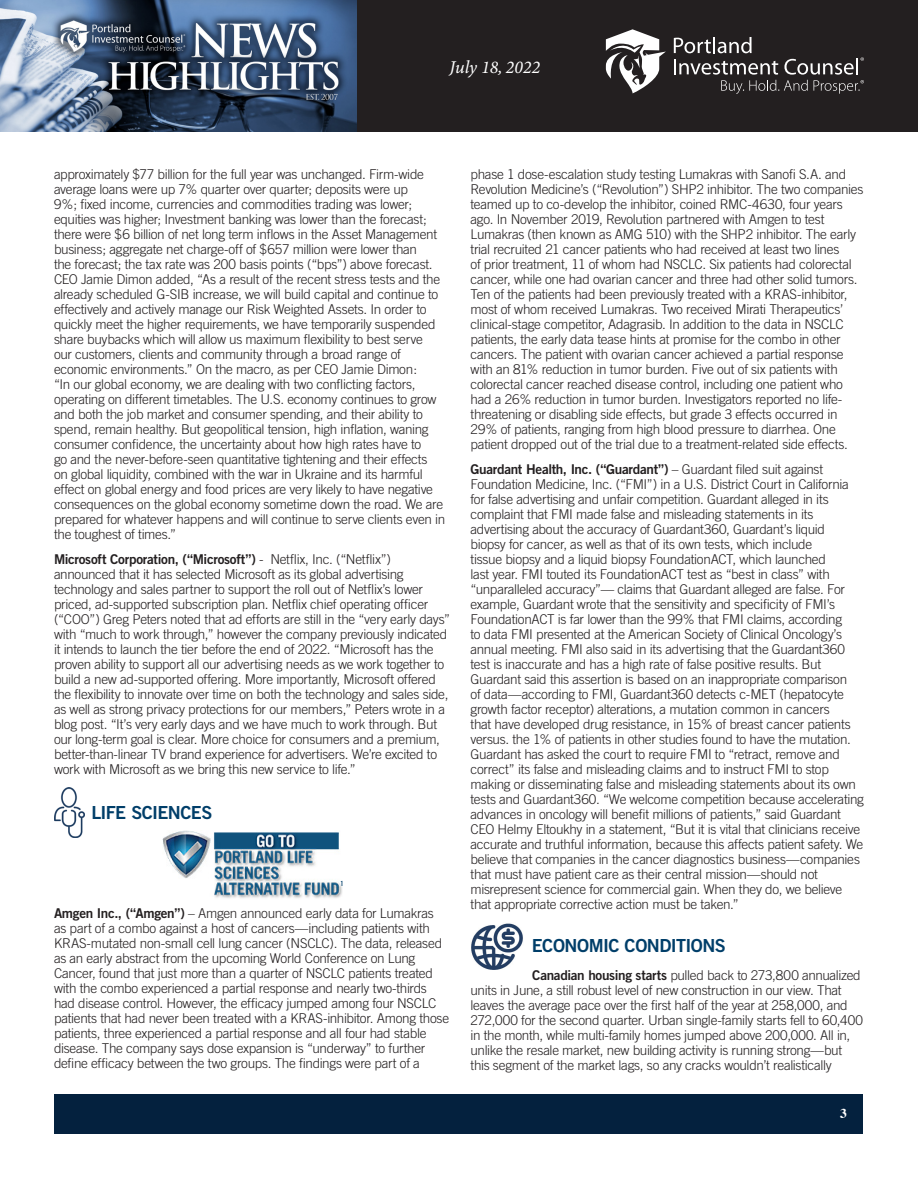
<style>
.page{position:relative;width:918px;height:1188px;background:#fff}
.page>*{position:absolute;margin:0;border:0;box-sizing:border-box;transform-origin:0 0}
.Article_-_Body{font:18px "Trade Gothic Bold Two";letter-spacing:-.03em;color:#003e69}
.t1{font:italic 18px "Minion Variable Concept";color:#fff}
.Article_-_Body-2{font:300 13.5px/15px "Trade Gothic";letter-spacing:-.02em;color:#231f20}
.t2{font:700 13.5px "Times";color:#fff}
.t3{font:7.05px "Trade Gothic Bold Cond Twenty";color:#003e69}
.s1{font-family:"Trade Gothic Bold Two";font-weight:400}
</style>
<div class="page">
<div style="left:356px;top:0;width:562px;height:132px;background:#231f20"></div>
<img style="left:0;top:0;width:356px;height:132px">
<svg style="left:674px;top:37px;width:190px;height:57px"></svg>
<svg style="left:606px;top:29px;width:60px;height:64px"></svg>
<div style="left:55px;top:1094px;width:808px;height:39px;background:#04213e"></div>
<img style="left:54px;top:787px;width:31px;height:51px">
<img style="left:163px;top:830px;width:179px;height:68px">
<img style="left:471px;top:923px;width:52px;height:47px">
<h1 class="t1" style="left:450px;top:55px;width:92px">July 18, 2022</h1>
<p class="Article_-_Body-2" style="left:54px;top:167px;width:393px">approximately $77 billion for the full year was unchanged. Firm-wide average loans were up 7% quarter over quarter; deposits were up<br>9%; fixed income, currencies and commodities trading was lower; equities was higher; Investment banking was lower than the forecast; there were $6 billion of net long term inflows in the Asset Management business; aggregate net charge-off of $657 million were lower than<br>the forecast; the tax rate was 200 basis points (“bps”) above forecast.<br>CEO Jamie Dimon added, “As a result of the recent stress tests and the already scheduled G-SIB increase, we will build capital and continue to effectively and actively manage our Risk Weighted Assets. In order to quickly meet the higher requirements, we have temporarily suspended share buybacks which will allow us maximum flexibility to best serve<br>our customers, clients and community through a broad range of economic environments.” On the macro, as per CEO Jamie Dimon:<br>“In our global economy, we are dealing with two conflicting factors, operating on different timetables. The U.S. economy continues to grow and both the job market and consumer spending, and their ability to spend, remain healthy. But geopolitical tension, high inflation, waning consumer confidence, the uncertainty about how high rates have to<br>go and the never-before-seen quantitative tightening and their effects<br>on global liquidity, combined with the war in Ukraine and its harmful effect on global energy and food prices are very likely to have negative consequences on the global economy sometime down the road. We are prepared for whatever happens and will continue to serve clients even in the toughest of times.”</p>
<p class="Article_-_Body-2" style="left:54px;top:551px;width:398px"><span class="s1">Microsoft Corporation, (“Microsoft”)</span> - Netflix, Inc. (“Netflix”) announced that it has selected Microsoft as its global advertising technology and sales partner to support the roll out of Netflix’s lower priced, ad-supported subscription plan. Netflix chief operating officer (“COO”) Greg Peters noted that ad efforts are still in the “very early days” with “much to work through,” however the company previously indicated it intends to launch the tier before the end of 2022. “Microsoft has the proven ability to support all our advertising needs as we work together to build a new ad-supported offering. More importantly, Microsoft offered the flexibility to innovate over time on both the technology and sales side, as well as strong privacy protections for our members,” Peters wrote in a blog post. “It’s very early days and we have much to work through. But our long-term goal is clear. More choice for consumers and a premium, better-than-linear TV brand experience for advertisers. We’re excited to work with Microsoft as we bring this new service to life.”</p>
<p class="Article_-_Body" style="left:91px;top:802px;width:122px">LIFE SCIENCES</p>
<p class="t3" style="left:341px;top:879px;width:5px">1</p>
<p class="Article_-_Body-2" style="left:54px;top:906px;width:397px"><span class="s1">Amgen Inc., (“Amgen”)</span> – Amgen announced early data for Lumakras as part of a combo against a host of cancers—including patients with KRAS-mutated non-small cell lung cancer (NSCLC). The data, released as an early abstract from the upcoming World Conference on Lung Cancer, found that just more than a quarter of NSCLC patients treated with the combo experienced a partial response and nearly two-thirds had disease control. However, the efficacy jumped among four NSCLC patients that had never been treated with a KRAS-inhibitor. Among those patients, three experienced a partial response and all four had stable disease. The company says dose expansion is “underway” to further define efficacy between the two groups. The findings were part of a</p>
<p class="Article_-_Body-2" style="left:471px;top:167px;width:395px">phase 1 dose-escalation study testing Lumakras with Sanofi S.A. and Revolution Medicine’s (“Revolution”) SHP2 inhibitor. The two companies teamed up to co-develop the inhibitor, coined RMC-4630, four years ago. In November 2019, Revolution partnered with Amgen to test Lumakras (then known as AMG 510) with the SHP2 inhibitor. The early trial recruited 21 cancer patients who had received at least two lines<br>of prior treatment, 11 of whom had NSCLC. Six patients had colorectal cancer, while one had ovarian cancer and three had other solid tumors.<br>Ten of the patients had been previously treated with a KRAS-inhibitor, most of whom received Lumakras. Two received Mirati Therapeutics’ clinical-stage competitor, Adagrasib. In addition to the data in NSCLC patients, the early data tease hints at promise for the combo in other cancers. The patient with ovarian cancer achieved a partial response with an 81% reduction in tumor burden. Five out of six patients with colorectal cancer reached disease control, including one patient who had a 26% reduction in tumor burden. Investigators reported no life&shy;threatening or disabling side effects, but grade 3 effects occurred in 29% of patients, ranging from high blood pressure to diarrhea. One patient dropped out of the trial due to a treatment-related side effects.</p>
<p class="Article_-_Body-2" style="left:471px;top:461px;width:395px"><span class="s1">Guardant Health, Inc. (“Guardant”)</span> – Guardant filed suit against Foundation Medicine, Inc. (“FMI”) in a U.S. District Court in California for false advertising and unfair competition. Guardant alleged in its complaint that FMI made false and misleading statements in its advertising about the accuracy of Guardant360, Guardant’s liquid<br>biopsy for cancer, as well as that of its own tests, which include<br>tissue biopsy and a liquid biopsy FoundationACT, which launched<br>last year. FMI touted its FoundationACT test as “best in class” with “unparalleled accuracy”— claims that Guardant alleged are false. For example, Guardant wrote that the sensitivity and specificity of FMI’s FoundationACT is far lower than the 99% that FMI claims, according<br>to data FMI presented at the American Society of Clinical Oncology’s annual meeting. FMI also said in its advertising that the Guardant360 test is inaccurate and has a high rate of false positive results. But Guardant said this assertion is based on an inappropriate comparison<br>of data—according to FMI, Guardant360 detects c-MET (hepatocyte growth factor receptor) alterations, a mutation common in cancers<br>that have developed drug resistance, in 15% of breast cancer patients versus. the 1% of patients in other studies found to have the mutation.<br>Guardant has asked the court to require FMI to “retract, remove and correct” its false and misleading claims and to instruct FMI to stop making or disseminating false and misleading statements about its own tests and Guardant360. “We welcome competition because accelerating advances in oncology will benefit millions of patients,” said Guardant CEO Helmy Eltoukhy in a statement, “But it is vital that clinicians receive accurate and truthful information, because this affects patient safety. We believe that companies in the cancer diagnostics business—companies that must have patient care as their central mission—should not misrepresent science for commercial gain. When they do, we believe that appropriate corrective action must be taken.”</p>
<p class="Article_-_Body" style="left:532px;top:934px;width:195px">ECONOMIC CONDITIONS</p>
<p class="Article_-_Body-2" style="left:471px;top:968px;width:394px;text-indent:62px"><span class="s1">Canadian housing starts</span> pulled back to 273,800 annualized units in June, a still robust level of new construction in our view. That leaves the average pace over the first half of the year at 258,000, and 272,000 for the second quarter. Urban single-family starts fell to 60,400 in the month, while multi-family homes jumped above 200,000. All in, unlike the resale market, new building activity is running strong—but this segment of the market lags, so any cracks wouldn’t realistically</p>
<p class="t2" style="left:840px;top:1100px;width:8px">3</p>
</div>
